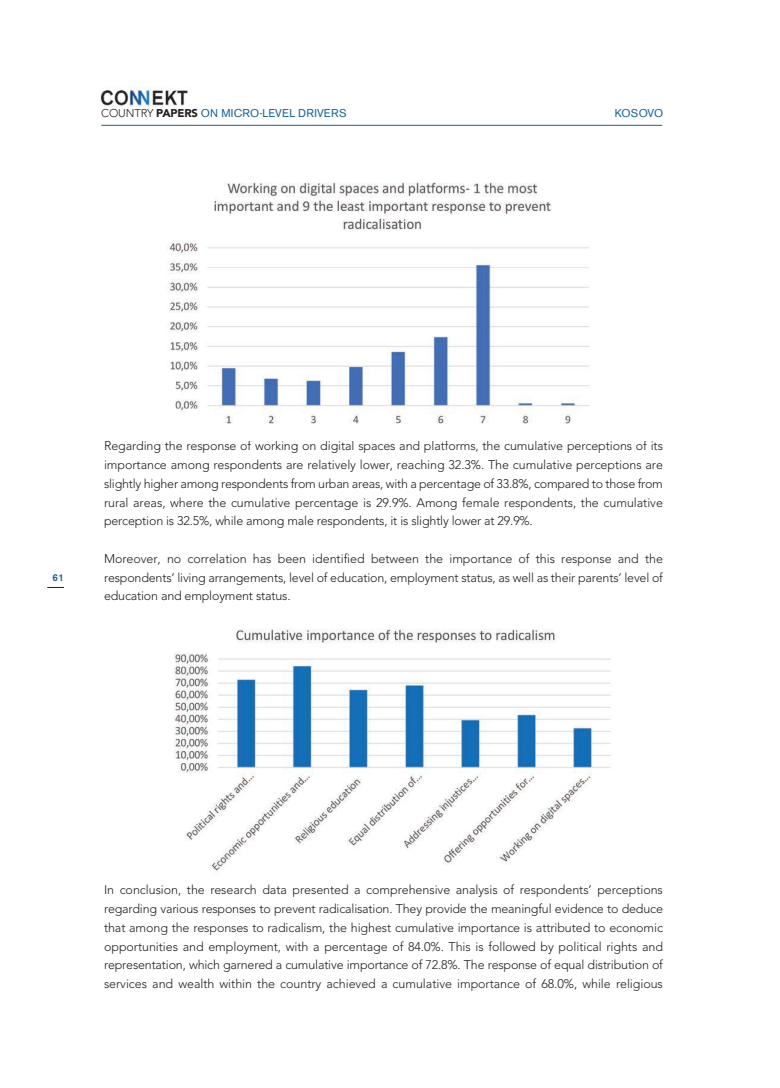
<style>
.page{position:relative;width:780px;height:1088px;background:#fff}
.page>*{position:absolute;margin:0;border:0;box-sizing:border-box;transform-origin:0 0}
.t1{font:300 12.5px/18.8px "Avenir LT Pro";letter-spacing:-.015em;color:#231f20;text-align:justify}
.t2{font:11.25px "Akzidenz Grotesk BE";letter-spacing:.02em;color:#185f95}
.t3{font:500 10px "Akzidenz Grotesk BE";color:#185f95}
.s1{font-family:"Avenir LT Pro";font-weight:300;color:#231f20}
.s2{font-family:"Avenir LT Pro";font-weight:900;color:#231f20}
</style>
<div class="page">
<img style="left:100px;top:87px;width:88px;height:20px">
<svg style="left:47px;top:587px;width:17px;height:1px"></svg>
<hr style="left:101px;top:125px;width:561px;height:1px;background:#185f95">
<img style="left:168px;top:182px;width:422px;height:242px">
<img style="left:174px;top:629px;width:437px;height:243px">
<p class="t2" style="left:101px;top:109px;width:247px"><span class="s1">COUNTRY</span> <span class="s2">PAPERS</span> ON MICRO-LEVEL DRIVERS</p>
<p class="t2" style="left:614px;top:109px;width:50px">KOSOVO</p>
<p class="t3" style="left:53px;top:574px;width:13px">61</p>
<p class="t1" style="left:104px;top:438px;width:560px">Regarding the response of working on digital spaces and platforms, the cumulative perceptions of its importance among respondents are relatively lower, reaching 32.3%. The cumulative perceptions are slightly higher among respondents from urban areas, with a percentage of 33.8%, compared to those from rural areas, where the cumulative percentage is 29.9%. Among female respondents, the cumulative perception is 32.5%, while among male respondents, it is slightly lower at 29.9%.</p>
<p class="t1" style="left:104px;top:550px;width:560px">Moreover, no correlation has been identified between the importance of this response and the respondents’ living arrangements, level of education, employment status, as well as their parents’ level of education and employment status.</p>
<p class="t1" style="left:104px;top:882px;width:560px">In conclusion, the research data presented a comprehensive analysis of respondents’ perceptions regarding various responses to prevent radicalisation. They provide the meaningful evidence to deduce that among the responses to radicalism, the highest cumulative importance is attributed to economic opportunities and employment, with a percentage of 84.0%. This is followed by political rights and representation, which garnered a cumulative importance of 72.8%. The response of equal distribution of services and wealth within the country achieved a cumulative importance of 68.0%, while religious</p>
</div>
